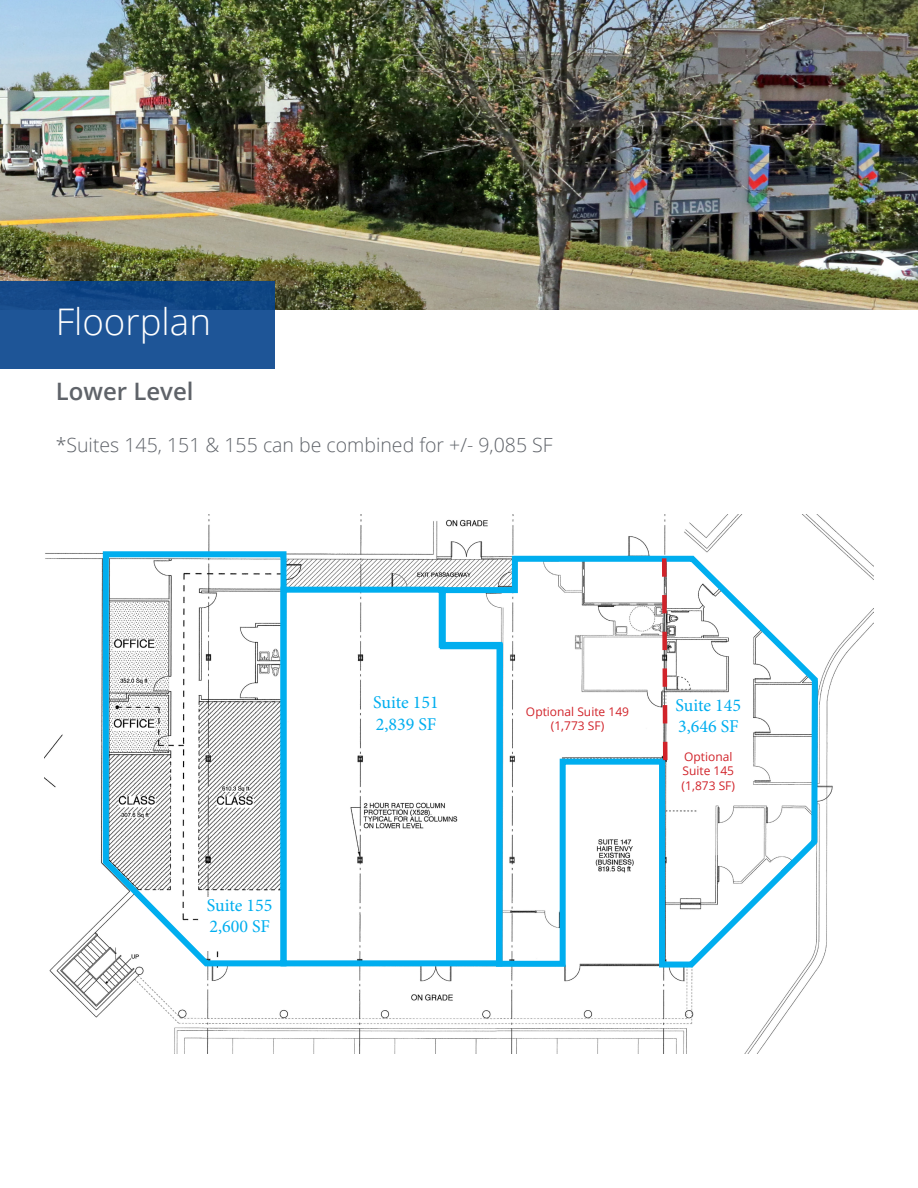
<style>
.page{position:relative;width:918px;height:1188px;background:#fff}
.page>*{position:absolute;margin:0;border:0;box-sizing:border-box;transform-origin:0 0}
.t1{font:300 36.75px "Open Sans";color:#fff}
.t2{font:600 24px "Open Sans";color:#5f6369}
.t3{font:300 19.5px "Open Sans";color:#5f6369}
.t4{font:18px "Minion Pro";color:#00aeef}
.t5{font:12px "Open Sans";color:#d1232a}
</style>
<div class="page">
<img style="left:0;top:0;width:918px;height:310px">
<div style="left:0;top:281px;width:275px;height:87px;background:linear-gradient(to bottom,#104685,#235a9d)"></div>
<img style="left:44px;top:514px;width:830px;height:540px">
<svg style="left:437px;top:553px;width:384px;height:418px"></svg>
<svg style="left:660px;top:554px;width:10px;height:211px"></svg>
<div style="left:671px;top:698px;width:75px;height:54px;background:#fff"></div>
<svg style="left:100px;top:548px;width:190px;height:421px"></svg>
<div style="left:202px;top:897px;width:75px;height:54px;background:#fff"></div>
<svg style="left:278px;top:584px;width:228px;height:385px"></svg>
<div style="left:368px;top:695px;width:76px;height:54px;background:#fff"></div>
<p class="t1" style="left:56px;top:296px;width:157px">Floorplan</p>
<p class="t2" style="left:56px;top:374px;width:139px">Lower Level</p>
<p class="t3" style="left:56px;top:431px;width:498px">*Suites 145, 151 &amp; 155 can be combined for +/- 9,085 SF</p>
<p class="t4" style="left:207px;top:893px;width:67px">Suite 155</p>
<p class="t4" style="left:209px;top:914px;width:62px">2,600 SF</p>
<p class="t4" style="left:373px;top:691px;width:67px">Suite 151</p>
<p class="t4" style="left:376px;top:712px;width:62px">2,839 SF</p>
<p class="t5" style="left:526px;top:703px;width:105px">Optional Suite 149</p>
<p class="t5" style="left:551px;top:717px;width:55px">(1,773 SF)</p>
<p class="t4" style="left:676px;top:693px;width:67px">Suite 145</p>
<p class="t4" style="left:678px;top:715px;width:62px">3,646 SF</p>
<p class="t5" style="left:684px;top:748px;width:50px">Optional</p>
<p class="t5" style="left:683px;top:763px;width:53px">Suite 145</p>
<p class="t5" style="left:682px;top:777px;width:55px">(1,873 SF)</p>
</div>
